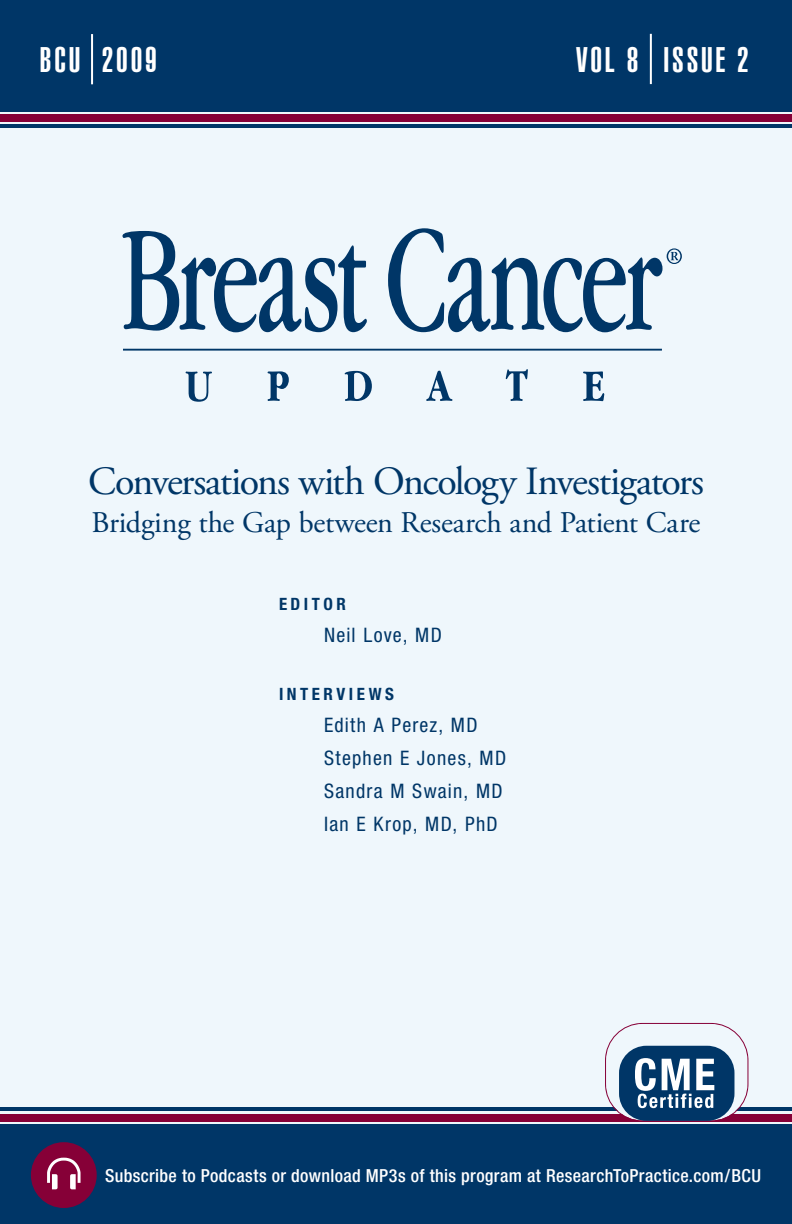
<style>
.page{position:relative;width:792px;height:1224px;background:#eff7fc}
.page>*{position:absolute;margin:0;border:0;box-sizing:border-box;transform-origin:0 0}
.t1{font:40px "Adobe Garamond Pro";letter-spacing:-.04em;color:#003667}
.t2{font:35px "Helvetica LT Std Ultra Comp";letter-spacing:.08em;color:#fff}
.t3{font:30px "Adobe Garamond Pro";letter-spacing:-.01em;color:#003667}
.t4{font:condensed 20px/33px "Helvetica Neue";letter-spacing:.065em;color:#003667}
.t5{font:500 condensed 18px "Helvetica Neue";letter-spacing:.02em;color:#fff}
.t6{font:700 condensed 17px "Helvetica Neue";letter-spacing:.205em;color:#003667}
</style>
<div class="page">
<div style="left:0;top:1125px;width:792px;height:99px;background:#003667"></div>
<div style="left:0;top:1114px;width:792px;height:8px;background:#860037"></div>
<hr style="left:0;top:1108px;width:792px;height:3px;background:#003667">
<div style="left:0;top:0;width:792px;height:111px;background:#003667"></div>
<div style="left:0;top:114px;width:792px;height:8px;background:#860037"></div>
<hr style="left:0;top:124px;width:792px;height:4px;background:#003667">
<hr style="left:91px;top:34px;width:2px;height:50px;background:#fff">
<hr style="left:650px;top:34px;width:2px;height:50px;background:#fff">
<svg style="left:605px;top:1023px;width:143px;height:98px"></svg>
<svg style="left:123px;top:231px;width:244px;height:101px"></svg>
<svg style="left:186px;top:372px;width:26px;height:30px"></svg>
<svg style="left:268px;top:371px;width:21px;height:30px"></svg>
<svg style="left:345px;top:371px;width:27px;height:30px"></svg>
<svg style="left:426px;top:371px;width:26px;height:30px"></svg>
<svg style="left:506px;top:369px;width:22px;height:32px"></svg>
<svg style="left:583px;top:371px;width:21px;height:30px"></svg>
<hr style="left:123px;top:349px;width:539px;height:2px;background:#003667">
<svg style="left:388px;top:228px;width:294px;height:104px"></svg>
<div style="left:31px;top:1142px;width:66px;height:66px;background:#860037;border-radius:50%"></div>
<svg style="left:47px;top:1158px;width:34px;height:31px"></svg>
<h2 class="t2" style="left:40px;top:40px;width:118px">BCU 2009</h2>
<h2 class="t2" style="left:576px;top:40px;width:64px">VOL 8</h2>
<h2 class="t2" style="left:664px;top:40px;width:87px">ISSUE 2</h2>
<h1 class="t1" style="left:88px;top:457px;width:617px">Conversations with Oncology Investigators</h1>
<h3 class="t3" style="left:92px;top:504px;width:610px">Bridging the Gap between Research and Patient Care</h3>
<p class="t6" style="left:279px;top:594px;width:68px">EDITOR</p>
<p class="t4" style="left:324px;top:618px;width:119px">Neil Love, MD</p>
<p class="t6" style="left:279px;top:684px;width:116px">INTERVIEWS</p>
<p class="t4" style="left:324px;top:708px;width:184px">Edith A Perez, MD<br>Stephen E Jones, MD<br>Sandra M Swain, MD<br>Ian E Krop, MD, PhD</p>
<p class="t5" style="left:105px;top:1165px;width:658px">Subscribe to Podcasts or download MP3s of this program at ResearchToPractice.com/BCU</p>
</div>
